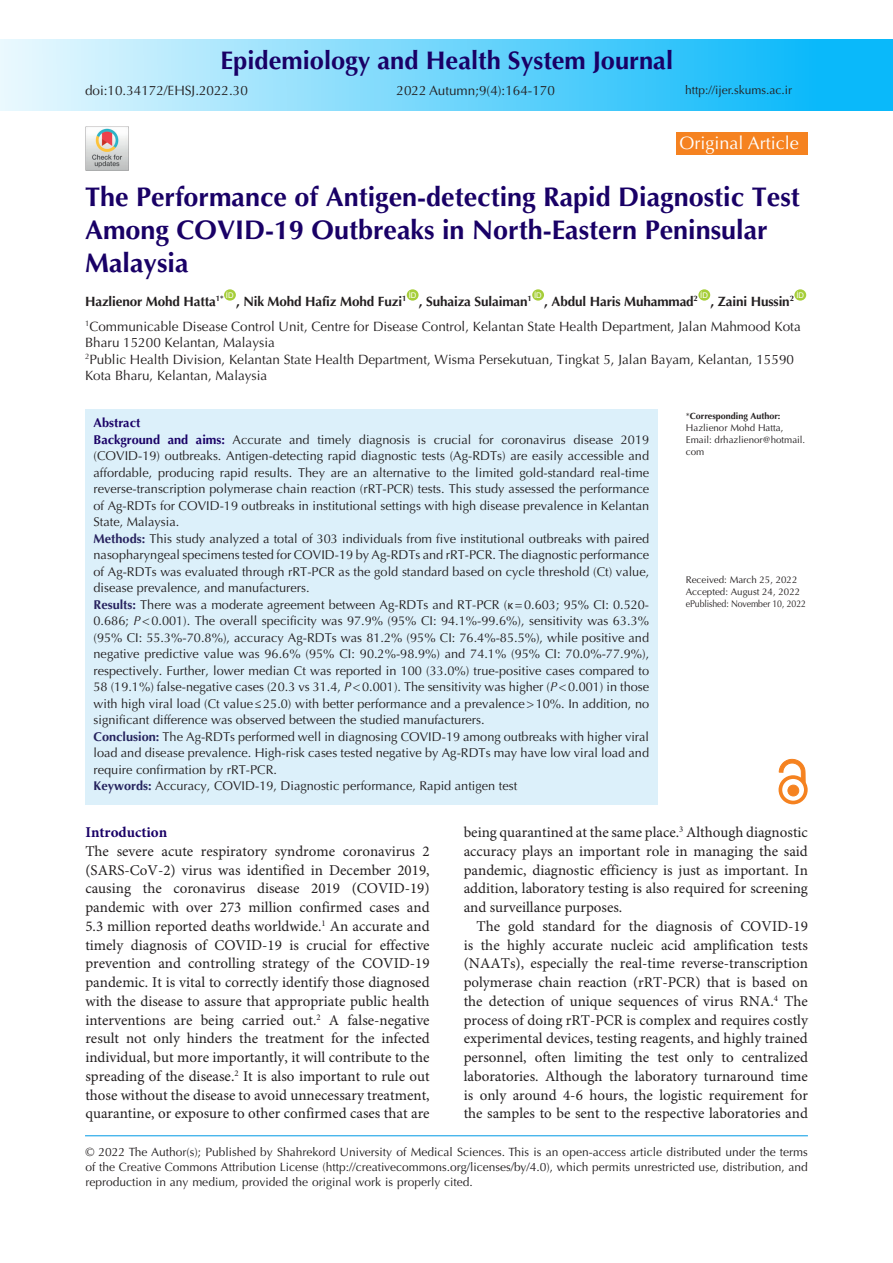
<style>
.page{position:relative;width:893px;height:1263px;background:#fff}
.page>*{position:absolute;margin:0;border:0;box-sizing:border-box;transform-origin:0 0}
.t1{font:700 27px/33px "Optima LT Std";color:#190066}
.t2{font:700 25.5px "Optima LT Std";color:#190066}
.t3{font:18px "Optima LT Std";color:#fff}
.t4{font:15px/18.8px "Minion Pro";color:#231f20;text-align:justify}
.t5{font:700 15px "Minion Pro";color:#190066}
.t6{font:13.5px/16.5px "Optima LT Std";color:#231f20}
.t7{font:700 13.5px "Optima LT Std";letter-spacing:-.01em;color:#231f20}
.Default{font:12.75px/16.5px "Optima LT Std";color:#231f20;text-align:justify}
.t8{font:700 12.75px "Optima LT Std";color:#190066}
.t9{font:12px/15px "Optima LT Std";color:#231f20;text-align:justify}
.t10{font:9.75px/12px "Optima LT Std";color:#231f20}
.t11{font:9.75px "Optima LT Std";color:#231f20;scale:.9 1}
.t12{font:700 9px "Optima LT Std";color:#231f20}
.t13{font:7.8px "Arial";color:#fff}
.s1{font-weight:700;color:#190166}
.s2{font-weight:700;color:#27235f}
.s3{font-family:"Calibri"}
.s4{font-style:italic}
.s5{font-weight:700;color:#26245e}
.s6{font-weight:400}
</style>
<div class="page">
<div style="left:0;top:39px;width:893px;height:72px;background:linear-gradient(to right,#e9f8fe,#00b4f9)"></div>
<hr style="left:85px;top:1135px;width:723px;height:1px;background:#0099e5">
<div style="left:224px;top:289px;width:12px;height:12px;background:#a6ce39;border-radius:50%"></div>
<div style="left:407px;top:289px;width:12px;height:12px;background:#a6ce39;border-radius:50%"></div>
<div style="left:532px;top:289px;width:12px;height:12px;background:#a6ce39;border-radius:50%"></div>
<div style="left:698px;top:289px;width:12px;height:12px;background:#a6ce39;border-radius:50%"></div>
<div style="left:794px;top:289px;width:12px;height:12px;background:#a6ce39;border-radius:50%"></div>
<div style="left:676px;top:132px;width:132px;height:23px;background:#f58220"></div>
<div style="left:85px;top:409px;width:573px;height:396px;background:#dcf0fa"></div>
<div style="left:788px;top:785px;width:11px;height:11px;background:#f58220;border-radius:50%"></div>
<div style="left:788px;top:785px;width:11px;height:11px;border:1px solid #f58220;border-radius:50%"></div>
<div style="left:778px;top:775px;width:30px;height:29px;border:4px solid #f58220;border-radius:50%"></div>
<svg style="left:779px;top:759px;width:26px;height:24px"></svg>
<img style="left:85px;top:127px;width:43px;height:43px">
<p class="t2" style="left:221px;top:45px;width:454px">Epidemiology and Health System Journal</p>
<p class="t6" style="left:85px;top:82px;width:164px">doi:10.34172/EHSJ.2022.30</p>
<p class="t6" style="left:396px;top:82px;width:160px">2022 Autumn;9(4):164-170</p>
<p class="t9" style="left:685px;top:82px;width:109px">http://ijer.skums.ac.ir</p>
<p class="t3" style="left:679px;top:132px;width:121px">Original Article</p>
<p class="t1" style="left:85px;top:181px;width:716px">The Performance of Antigen-detecting Rapid Diagnostic Test<br>Among COVID-19 Outbreaks in North-Eastern Peninsular<br>Malaysia</p>
<p class="t7" style="left:85px;top:293px;width:140px">Hazlienor Mohd Hatta<sup>1*</sup></p>
<p class="t13" style="left:796px;top:290px;width:9px">ID</p>
<p class="t6" style="left:85px;top:318px;width:717px"><sup>1</sup>Communicable Disease Control Unit, Centre for Disease Control, Kelantan State Health Department, Jalan Mahmood Kota<br>Bharu 15200 Kelantan, Malaysia</p>
<p class="t6" style="left:85px;top:351px;width:710px"><sup>2</sup>Public Health Division, Kelantan State Health Department, Wisma Persekutuan, Tingkat 5, Jalan Bayam, Kelantan, 15590<br>Kota Bharu, Kelantan, Malaysia</p>
<p class="t13" style="left:226px;top:290px;width:9px">ID</p>
<p class="t13" style="left:409px;top:290px;width:9px">ID</p>
<p class="t13" style="left:534px;top:290px;width:9px">ID</p>
<p class="t13" style="left:700px;top:290px;width:9px">ID</p>
<p class="t7" style="left:236px;top:293px;width:172px">, Nik Mohd Hafiz Mohd Fuzi<sup>1</sup></p>
<p class="t7" style="left:419px;top:293px;width:114px">, Suhaiza Sulaiman<sup>1</sup></p>
<p class="t7" style="left:544px;top:293px;width:155px">, Abdul Haris Muhammad<sup>2</sup></p>
<p class="t7" style="left:710px;top:293px;width:85px">, Zaini Hussin<sup>2</sup></p>
<p class="t8" style="left:94px;top:415px;width:48px">Abstract</p>
<p class="Default" style="left:94px;top:431px;width:557px"><span class="s1">Background and aims:</span> Accurate and timely diagnosis is crucial for coronavirus disease 2019 (COVID-19) outbreaks. Antigen-detecting rapid diagnostic tests (Ag-RDTs) are easily accessible and affordable, producing rapid results. They are an alternative to the limited gold-standard real-time reverse-transcription polymerase chain reaction (rRT-PCR) tests. This study assessed the performance of Ag-RDTs for COVID-19 outbreaks in institutional settings with high disease prevalence in Kelantan State, Malaysia.</p>
<p class="Default" style="left:94px;top:530px;width:557px"><span class="s2">Methods:</span> This study analyzed a total of 303 individuals from five institutional outbreaks with paired nasopharyngeal specimens tested for COVID-19 by Ag-RDTs and rRT-PCR. The diagnostic performance of Ag-RDTs was evaluated through rRT-PCR as the gold standard based on cycle threshold (Ct) value, disease prevalence, and manufacturers.</p>
<p class="Default" style="left:94px;top:596px;width:557px"><span class="s2">Results:</span> There was a moderate agreement between Ag-RDTs and RT-PCR (<span class="s3">κ</span>=0.603; 95% CI: 0.520- 0.686; <span class="s4">P</span>&lt;0.001). The overall specificity was 97.9% (95% CI: 94.1%-99.6%), sensitivity was 63.3% (95% CI: 55.3%-70.8%), accuracy Ag-RDTs was 81.2% (95% CI: 76.4%-85.5%), while positive and negative predictive value was 96.6% (95% CI: 90.2%-98.9%) and 74.1% (95% CI: 70.0%-77.9%), respectively. Further, lower median Ct was reported in 100 (33.0%) true-positive cases compared to 58 (19.1%) false-negative cases (20.3 vs 31.4, <span class="s4">P</span>&lt;0.001). The sensitivity was higher (<span class="s4">P</span>&lt;0.001) in those with high viral load (Ct value≤25.0) with better performance and a prevalence&gt;10%. In addition, no significant difference was observed between the studied manufacturers.</p>
<p class="Default" style="left:94px;top:728px;width:557px"><span class="s5">Conclusion:</span> The Ag-RDTs performed well in diagnosing COVID-19 among outbreaks with higher viral load and disease prevalence. High-risk cases tested negative by Ag-RDTs may have low viral load and require confirmation by rRT-PCR.</p>
<p class="Default" style="left:94px;top:778px;width:425px"><span class="s5">Keywords:</span> Accuracy, COVID-19, Diagnostic performance, Rapid antigen test</p>
<p class="t12" style="left:686px;top:411px;width:96px"><span class="s6">*</span>Corresponding Author:</p>
<p class="t10" style="left:686px;top:422px;width:121px">Hazlienor Mohd Hatta,<br>Email: drhazlienor@hotmail. com</p>
<p class="t10" style="left:686px;top:573px;width:113px">Received: March 25, 2022</p>
<p class="t10" style="left:686px;top:585px;width:116px">Accepted: August 24, 2022</p>
<p class="t11" style="left:686px;top:597px;width:135px">ePublished: November 10, 2022</p>
<p class="t5" style="left:85px;top:822px;width:83px">Introduction</p>
<p class="t4" style="left:85px;top:842px;width:346px">The severe acute respiratory syndrome coronavirus 2 (SARS-CoV-2) virus was identified in December 2019, causing the coronavirus disease 2019 (COVID-19) pandemic with over 273 million confirmed cases and 5.3 million reported deaths worldwide.<sup>1</sup> An accurate and timely diagnosis of COVID-19 is crucial for effective prevention and controlling strategy of the COVID-19 pandemic. It is vital to correctly identify those diagnosed with the disease to assure that appropriate public health interventions are being carried out.<sup>2</sup> A false-negative result not only hinders the treatment for the infected individual, but more importantly, it will contribute to the spreading of the disease.<sup>2</sup> It is also important to rule out those without the disease to avoid unnecessary treatment, quarantine, or exposure to other confirmed cases that are</p>
<p class="t4" style="left:464px;top:823px;width:346px">being quarantined at the same place.<sup>3</sup> Although diagnostic accuracy plays an important role in managing the said pandemic, diagnostic efficiency is just as important. In addition, laboratory testing is also required for screening and surveillance purposes.</p>
<p class="t4" style="left:464px;top:917px;width:346px;text-indent:13px">The gold standard for the diagnosis of COVID-19 is the highly accurate nucleic acid amplification tests (NAATs), especially the real-time reverse-transcription polymerase chain reaction (rRT-PCR) that is based on the detection of unique sequences of virus RNA.<sup>4</sup> The process of doing rRT-PCR is complex and requires costly experimental devices, testing reagents, and highly trained personnel, often limiting the test only to centralized laboratories. Although the laboratory turnaround time is only around 4-6 hours, the logistic requirement for the samples to be sent to the respective laboratories and</p>
<p class="t9" style="left:85px;top:1144px;width:724px">© 2022 The Author(s); Published by Shahrekord University of Medical Sciences. This is an open-access article distributed under the terms of the Creative Commons Attribution License (http://creativecommons.org/licenses/by/4.0), which permits unrestricted use, distribution, and reproduction in any medium, provided the original work is properly cited.</p>
</div>
